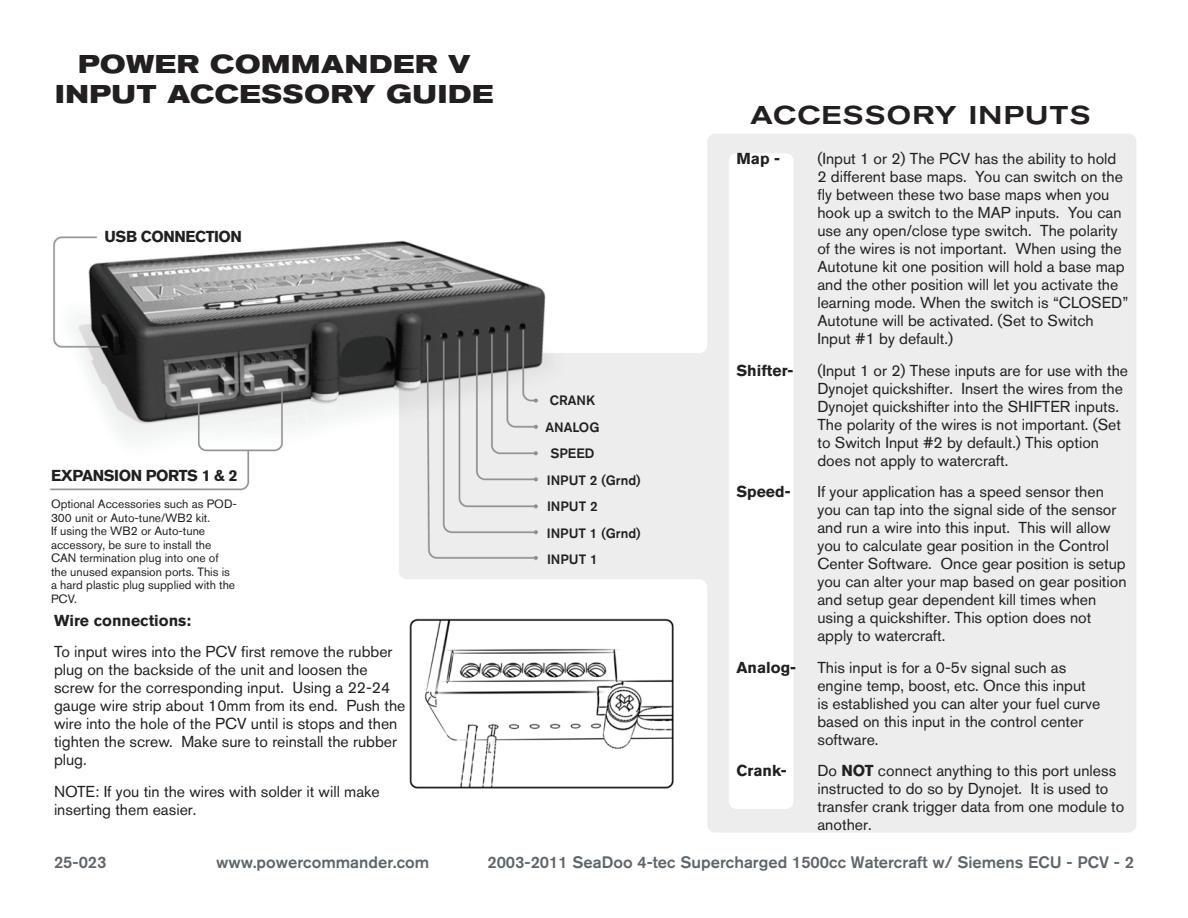
<style>
.page{position:relative;width:1188px;height:918px;background:#fff}
.page>*{position:absolute;margin:0;border:0;box-sizing:border-box;transform-origin:0 0}
.t1{font:700 expanded 25.5px "Akzidenz Grotesk BQ";letter-spacing:.03em;color:#231f20}
.t2{font:500 expanded 25.5px "Akzidenz Grotesk BQ";letter-spacing:.05em;color:#231f20}
.t3{font:500 16.5px "Akzidenz Grotesk BQ";color:#5e656c}
.Bodycopy{font:15.75px/18px "Akzidenz Grotesk BQ";color:#231f20}
.Bodycopy-2{font:700 15.75px "Akzidenz Grotesk BQ";color:#231f20}
.Bodycopy-3{font:700 15.75px "Akzidenz Grotesk BQ";letter-spacing:-.03em;color:#231f20}
.t4{font:500 13.5px "Akzidenz Grotesk BQ";color:#231f20}
.Bodycopy-4{font:12px/13.5px "Akzidenz Grotesk BQ";color:#231f20}
.s1{font-weight:700}
</style>
<div class="page">
<img style="left:50px;top:134px;width:1086px;height:698px">
<p class="t1" style="left:78px;top:49px;width:394px">POWER COMMANDER V</p>
<p class="t1" style="left:55px;top:80px;width:440px">INPUT ACCESSORY GUIDE</p>
<p class="Bodycopy-3" style="left:105px;top:227px;width:139px">USB CONNECTION</p>
<p class="Bodycopy-3" style="left:51px;top:467px;width:188px">EXPANSION PORTS 1 &amp; 2</p>
<p class="Bodycopy-4" style="left:51px;top:497px;width:187px">Optional Accessories such as POD-<br>300 unit or Auto-tune/WB2 kit.</p>
<p class="Bodycopy-4" style="left:51px;top:524px;width:186px">If using the WB2 or Auto-tune accessory, be sure to install the<br>CAN termination plug into one of the unused expansion ports. This is a hard plastic plug supplied with the<br>PCV.</p>
<p class="Bodycopy-2" style="left:54px;top:611px;width:139px">Wire connections:</p>
<p class="Bodycopy" style="left:54px;top:643px;width:353px">To input wires into the PCV first remove the rubber plug on the backside of the unit and loosen the screw for the corresponding input. Using a 22-24 gauge wire strip about 10mm from its end. Push the wire into the hole of the PCV until is stops and then tighten the screw. Make sure to reinstall the rubber plug.</p>
<p class="Bodycopy" style="left:54px;top:782px;width:327px">NOTE: If you tin the wires with solder it will make inserting them easier.</p>
<p class="t4" style="left:550px;top:392px;width:47px">CRANK</p>
<p class="t4" style="left:545px;top:419px;width:56px">ANALOG</p>
<p class="t4" style="left:551px;top:445px;width:45px">SPEED</p>
<p class="t4" style="left:547px;top:472px;width:95px">INPUT 2 (Grnd)</p>
<p class="t4" style="left:547px;top:498px;width:52px">INPUT 2</p>
<p class="t4" style="left:547px;top:525px;width:95px">INPUT 1 (Grnd)</p>
<p class="t4" style="left:547px;top:551px;width:52px">INPUT 1</p>
<p class="t2" style="left:751px;top:100px;width:341px">ACCESSORY INPUTS</p>
<p class="Bodycopy-2" style="left:736px;top:150px;width:45px">Map -</p>
<p class="Bodycopy" style="left:817px;top:150px;width:312px">(Input 1 or 2) The PCV has the ability to hold 2 different base maps. You can switch on the fly between these two base maps when you hook up a switch to the MAP inputs. You can use any open/close type switch. The polarity of the wires is not important. When using the Autotune kit one position will hold a base map and the other position will let you activate the learning mode. When the switch is “CLOSED” Autotune will be activated. (Set to Switch Input #1 by default.)</p>
<p class="Bodycopy-2" style="left:736px;top:361px;width:59px">Shifter-</p>
<p class="Bodycopy" style="left:817px;top:361px;width:312px">(Input 1 or 2) These inputs are for use with the Dynojet quickshifter. Insert the wires from the Dynojet quickshifter into the SHIFTER inputs.<br>The polarity of the wires is not important. (Set to Switch Input #2 by default.) This option does not apply to watercraft.</p>
<p class="Bodycopy-2" style="left:736px;top:483px;width:56px">Speed-</p>
<p class="Bodycopy" style="left:817px;top:483px;width:311px">If your application has a speed sensor then you can tap into the signal side of the sensor and run a wire into this input. This will allow you to calculate gear position in the Control Center Software. Once gear position is setup you can alter your map based on gear position and setup gear dependent kill times when using a quickshifter. This option does not apply to watercraft.</p>
<p class="Bodycopy-2" style="left:736px;top:658px;width:61px">Analog-</p>
<p class="Bodycopy" style="left:817px;top:658px;width:284px">This input is for a 0-5v signal such as engine temp, boost, etc. Once this input is established you can alter your fuel curve based on this input in the control center software.</p>
<p class="Bodycopy-2" style="left:736px;top:762px;width:52px">Crank-</p>
<p class="Bodycopy" style="left:817px;top:762px;width:308px">Do <span class="s1">NOT</span> connect anything to this port unless instructed to do so by Dynojet. It is used to transfer crank trigger data from one module to another.</p>
<p class="t3" style="left:54px;top:852px;width:54px">25-023</p>
<p class="t3" style="left:216px;top:852px;width:215px">www.powercommander.com</p>
<p class="t3" style="left:487px;top:852px;width:648px">2003-2011 SeaDoo 4-tec Supercharged 1500cc Watercraft w/ Siemens ECU - PCV - 2</p>
</div>
